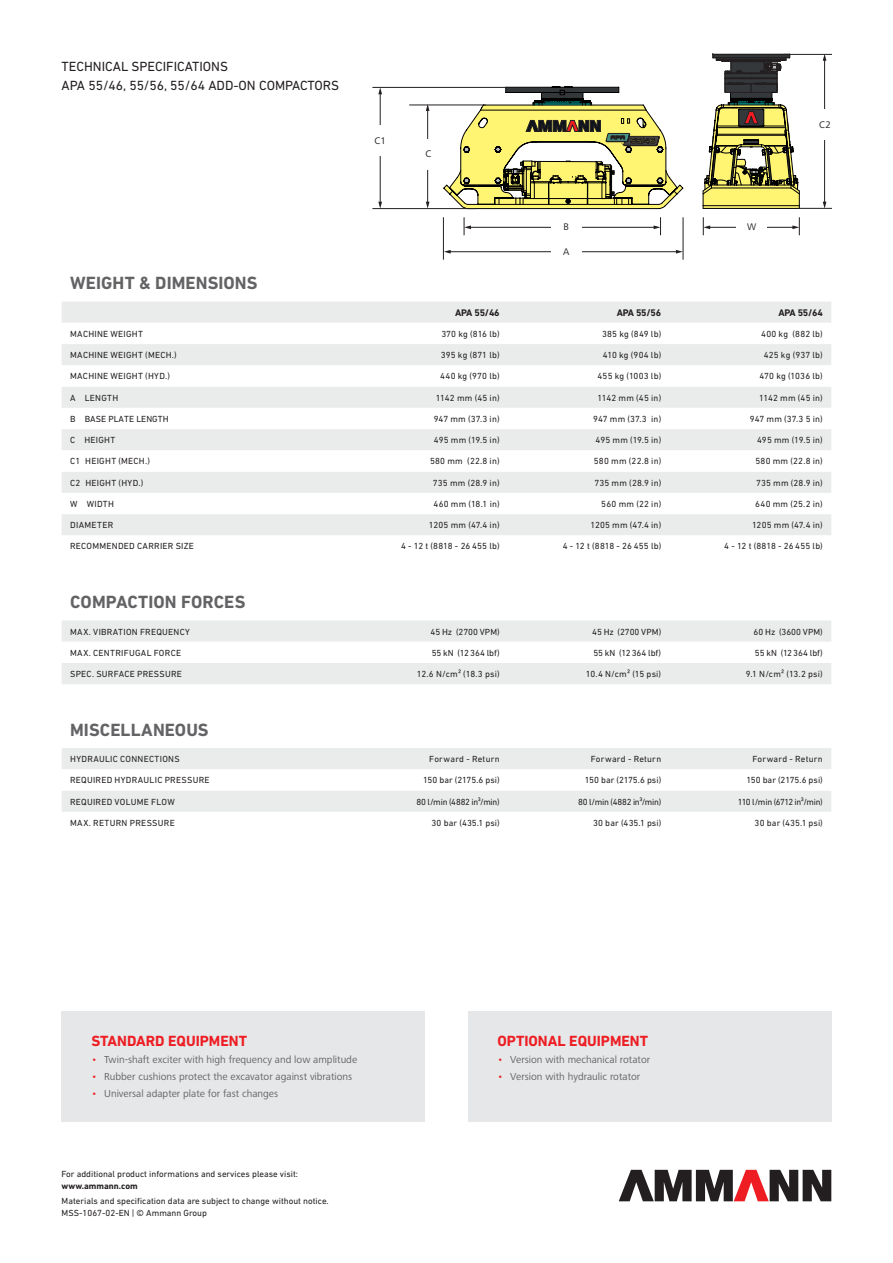
<style>
.page{position:relative;width:893px;height:1263px;background:#fff}
.page>*{position:absolute;margin:0;border:0;box-sizing:border-box;transform-origin:0 0}
.t1{font:700 18px "DIN Next LT Pro";letter-spacing:.005em;color:#636366}
.t2{font:700 15px "DIN Next LT Pro";color:#ee1d23}
.t3{font:13.5px/18.8px "DIN Next LT Pro";color:#231f20}
.t4{font:10.5px "Frutiger Next LTW1 G";color:#636366}
.t5{font:9.9px "Frutiger Next LTW1 G";color:#231f20}
.t6{font:700 9.75px "DIN Next LT Pro";letter-spacing:-.02em;color:#231f20}
.t7{font:9px "DIN Next LT Pro";letter-spacing:.02em;color:#231f20}
.t8{font:9px/12px "DIN Next LT Pro";color:#231f20}
.t9{font:9px "DIN Next LT Pro";letter-spacing:-.025em;color:#231f20}
.t10{font:9px "DIN Next LT Pro";letter-spacing:-.045em;color:#231f20}
.t11{font:700 9px "DIN Next LT Pro";color:#231f20}
.t12{font:9px "DIN Next LT Pro";letter-spacing:.04em;color:#231f20}
.s1{color:#ee1d23}
</style>
<div class="page">
<svg style="left:619px;top:1170px;width:212px;height:31px"></svg>
<div style="left:62px;top:1012px;width:363px;height:110px;background:#e5e7e8"></div>
<div style="left:468px;top:1012px;width:363px;height:110px;background:#e5e7e8"></div>
<div style="left:62px;top:302px;width:769px;height:21px;background:#eaecec"></div>
<svg style="left:62px;top:344px;width:769px;height:191px;fill:#eaecec"></svg>
<div style="left:62px;top:620px;width:769px;height:64px;background:#eaecec"></div>
<svg style="left:62px;top:642px;width:769px;height:21px"></svg>
<div style="left:62px;top:748px;width:769px;height:21px;background:#eaecec"></div>
<div style="left:62px;top:791px;width:769px;height:21px;background:#eaecec"></div>
<hr style="left:703px;top:208px;width:96px;height:1px;background:#000001">
<svg style="left:444px;top:87px;width:239px;height:122px"></svg>
<svg style="left:703px;top:54px;width:97px;height:154px"></svg>
<hr style="left:709px;top:227px;width:85px;height:1px;background:#231f20">
<svg style="left:703px;top:217px;width:7px;height:18px"></svg>
<svg style="left:792px;top:217px;width:8px;height:18px"></svg>
<hr style="left:470px;top:227px;width:185px;height:1px;background:#231f20">
<svg style="left:464px;top:217px;width:7px;height:18px"></svg>
<svg style="left:654px;top:217px;width:7px;height:18px"></svg>
<hr style="left:427px;top:110px;width:1px;height:93px;background:#231f20">
<svg style="left:426px;top:202px;width:3px;height:6px"></svg>
<svg style="left:426px;top:104px;width:3px;height:7px"></svg>
<div style="left:423px;top:139px;width:11px;height:30px;background:#fff"></div>
<hr style="left:380px;top:93px;width:1px;height:110px;background:#231f20">
<svg style="left:378px;top:202px;width:4px;height:6px"></svg>
<svg style="left:378px;top:88px;width:4px;height:6px"></svg>
<hr style="left:372px;top:208px;width:104px;height:1px;background:#231f20">
<hr style="left:372px;top:87px;width:136px;height:1px;background:#231f20">
<div style="left:375px;top:125px;width:11px;height:31px;background:#fff"></div>
<hr style="left:824px;top:59px;width:1px;height:144px;background:#231f20">
<svg style="left:823px;top:202px;width:3px;height:6px"></svg>
<svg style="left:823px;top:55px;width:3px;height:6px"></svg>
<hr style="left:798px;top:208px;width:33px;height:1px;background:#231f20">
<hr style="left:783px;top:54px;width:48px;height:1px;background:#231f20">
<div style="left:820px;top:109px;width:10px;height:31px;background:#fff"></div>
<div style="left:551px;top:222px;width:31px;height:11px;background:#fff"></div>
<hr style="left:449px;top:251px;width:228px;height:1px;background:#231f20">
<svg style="left:444px;top:250px;width:7px;height:4px"></svg>
<svg style="left:676px;top:250px;width:7px;height:4px"></svg>
<hr style="left:443px;top:217px;width:1px;height:43px;background:#231f20">
<hr style="left:683px;top:217px;width:1px;height:43px;background:#231f20">
<div style="left:551px;top:246px;width:31px;height:11px;background:#fff"></div>
<div style="left:736px;top:222px;width:31px;height:11px;background:#fff"></div>
<hr style="left:409px;top:105px;width:77px;height:1px;background:#231f20">
<h3 class="t3" style="left:62px;top:57px;width:279px">TECHNICAL SPECIFICATIONS<br>APA 55/46, 55/56, 55/64 ADD-ON COMPACTORS</h3>
<p class="t5" style="left:375px;top:135px;width:13px">C1</p>
<h1 class="t1" style="left:70px;top:272px;width:189px">WEIGHT &amp; DIMENSIONS</h1>
<p class="t5" style="left:426px;top:148px;width:7px">C</p>
<p class="t5" style="left:819px;top:119px;width:13px">C2</p>
<p class="t5" style="left:564px;top:221px;width:7px">B</p>
<p class="t5" style="left:563px;top:246px;width:8px">A</p>
<p class="t5" style="left:747px;top:221px;width:11px">W</p>
<p class="t6" style="left:455px;top:307px;width:46px">APA 55/46</p>
<p class="t6" style="left:617px;top:307px;width:46px">APA 55/56</p>
<p class="t6" style="left:778px;top:307px;width:46px">APA 55/64</p>
<p class="t7" style="left:70px;top:329px;width:74px">MACHINE WEIGHT</p>
<p class="t7" style="left:441px;top:329px;width:60px">370 kg (816 lb)</p>
<p class="t7" style="left:602px;top:329px;width:61px">385 kg (849 lb)</p>
<p class="t7" style="left:761px;top:329px;width:63px">400 kg (882 lb)</p>
<p class="t7" style="left:70px;top:350px;width:108px">MACHINE WEIGHT (MECH.)</p>
<p class="t7" style="left:441px;top:350px;width:60px">395 kg (871 lb)</p>
<p class="t7" style="left:603px;top:350px;width:60px">410 kg (904 lb)</p>
<p class="t7" style="left:764px;top:350px;width:60px">425 kg (937 lb)</p>
<p class="t7" style="left:70px;top:371px;width:101px">MACHINE WEIGHT (HYD.)</p>
<p class="t7" style="left:440px;top:371px;width:61px">440 kg (970 lb)</p>
<p class="t7" style="left:597px;top:371px;width:65px">455 kg (1003 lb)</p>
<p class="t7" style="left:759px;top:371px;width:65px">470 kg (1036 lb)</p>
<p class="t7" style="left:70px;top:392px;width:50px">A LENGTH</p>
<p class="t7" style="left:436px;top:392px;width:65px">1142 mm (45 in)</p>
<p class="t7" style="left:597px;top:392px;width:65px">1142 mm (45 in)</p>
<p class="t7" style="left:759px;top:392px;width:65px">1142 mm (45 in)</p>
<p class="t7" style="left:70px;top:414px;width:100px">B BASE PLATE LENGTH</p>
<p class="t7" style="left:434px;top:414px;width:67px">947 mm (37.3 in)</p>
<p class="t7" style="left:593px;top:414px;width:70px">947 mm (37.3 in)</p>
<p class="t7" style="left:750px;top:414px;width:74px">947 mm (37.3 5 in)</p>
<p class="t7" style="left:70px;top:435px;width:47px">C HEIGHT</p>
<p class="t7" style="left:434px;top:435px;width:67px">495 mm (19.5 in)</p>
<p class="t7" style="left:595px;top:435px;width:67px">495 mm (19.5 in)</p>
<p class="t7" style="left:757px;top:435px;width:67px">495 mm (19.5 in)</p>
<p class="t7" style="left:70px;top:456px;width:81px">C1 HEIGHT (MECH.)</p>
<p class="t7" style="left:430px;top:456px;width:71px">580 mm (22.8 in)</p>
<p class="t7" style="left:594px;top:456px;width:69px">580 mm (22.8 in)</p>
<p class="t7" style="left:755px;top:456px;width:69px">580 mm (22.8 in)</p>
<p class="t7" style="left:70px;top:477px;width:75px">C2 HEIGHT (HYD.)</p>
<p class="t7" style="left:433px;top:477px;width:68px">735 mm (28.9 in)</p>
<p class="t7" style="left:594px;top:477px;width:68px">735 mm (28.9 in)</p>
<p class="t7" style="left:756px;top:477px;width:68px">735 mm (28.9 in)</p>
<p class="t7" style="left:70px;top:499px;width:45px">W WIDTH</p>
<p class="t7" style="left:433px;top:499px;width:68px">460 mm (18.1 in)</p>
<p class="t7" style="left:601px;top:499px;width:61px">560 mm (22 in)</p>
<p class="t7" style="left:755px;top:499px;width:69px">640 mm (25.2 in)</p>
<p class="t12" style="left:70px;top:520px;width:45px">DIAMETER</p>
<p class="t7" style="left:429px;top:520px;width:72px">1205 mm (47.4 in)</p>
<p class="t7" style="left:591px;top:520px;width:72px">1205 mm (47.4 in)</p>
<p class="t7" style="left:752px;top:520px;width:72px">1205 mm (47.4 in)</p>
<p class="t7" style="left:70px;top:541px;width:125px">RECOMMENDED CARRIER SIZE</p>
<p class="t7" style="left:401px;top:541px;width:100px">4 - 12 t (8818 - 26 455 lb)</p>
<p class="t7" style="left:563px;top:541px;width:100px">4 - 12 t (8818 - 26 455 lb)</p>
<p class="t7" style="left:724px;top:541px;width:100px">4 - 12 t (8818 - 26 455 lb)</p>
<h1 class="t1" style="left:70px;top:591px;width:177px">COMPACTION FORCES</h1>
<p class="t7" style="left:70px;top:626px;width:121px">MAX. VIBRATION FREQUENCY</p>
<p class="t7" style="left:430px;top:626px;width:71px">45 Hz (2700 VPM)</p>
<p class="t7" style="left:592px;top:626px;width:71px">45 Hz (2700 VPM)</p>
<p class="t7" style="left:754px;top:626px;width:71px">60 Hz (3600 VPM)</p>
<p class="t7" style="left:70px;top:647px;width:112px">MAX. CENTRIFUGAL FORCE</p>
<p class="t8" style="left:432px;top:647px;width:69px">55 kN (12364 lbf)</p>
<p class="t8" style="left:593px;top:647px;width:69px">55 kN (12364 lbf)</p>
<p class="t8" style="left:755px;top:647px;width:69px">55 kN (12364 lbf)</p>
<p class="t7" style="left:70px;top:669px;width:113px">SPEC. SURFACE PRESSURE</p>
<p class="t7" style="left:417px;top:669px;width:84px">12.6 N/cm² (18.3 psi)</p>
<p class="t7" style="left:586px;top:669px;width:77px">10.4 N/cm² (15 psi)</p>
<p class="t7" style="left:746px;top:669px;width:78px">9.1 N/cm² (13.2 psi)</p>
<h1 class="t1" style="left:70px;top:719px;width:140px">MISCELLANEOUS</h1>
<p class="t7" style="left:70px;top:754px;width:111px">HYDRAULIC CONNECTIONS</p>
<p class="t7" style="left:429px;top:754px;width:72px">Forward - Return</p>
<p class="t7" style="left:591px;top:754px;width:72px">Forward - Return</p>
<p class="t7" style="left:752px;top:754px;width:72px">Forward - Return</p>
<p class="t7" style="left:70px;top:775px;width:141px">REQUIRED HYDRAULIC PRESSURE</p>
<p class="t7" style="left:423px;top:775px;width:78px">150 bar (2175.6 psi)</p>
<p class="t7" style="left:585px;top:775px;width:78px">150 bar (2175.6 psi)</p>
<p class="t7" style="left:746px;top:775px;width:78px">150 bar (2175.6 psi)</p>
<p class="t7" style="left:70px;top:796px;width:106px">REQUIRED VOLUME FLOW</p>
<p class="t9" style="left:416px;top:796px;width:85px">80 l/min (4882 in³/min)</p>
<p class="t9" style="left:578px;top:796px;width:85px">80 l/min (4882 in³/min)</p>
<p class="t10" style="left:738px;top:796px;width:87px">110 l/min (6712 in³/min)</p>
<p class="t7" style="left:70px;top:818px;width:106px">MAX. RETURN PRESSURE</p>
<p class="t7" style="left:431px;top:818px;width:70px">30 bar (435.1 psi)</p>
<p class="t7" style="left:593px;top:818px;width:70px">30 bar (435.1 psi)</p>
<p class="t7" style="left:755px;top:818px;width:70px">30 bar (435.1 psi)</p>
<h2 class="t2" style="left:91px;top:1032px;width:157px">STANDARD EQUIPMENT</h2>
<p class="t4" style="left:91px;top:1054px;width:267px"><span class="s1">•</span> Twin-shaft exciter with high frequency and low amplitude</p>
<p class="t4" style="left:91px;top:1070px;width:262px"><span class="s1">•</span> Rubber cushions protect the excavator against vibrations</p>
<p class="t4" style="left:91px;top:1087px;width:188px"><span class="s1">•</span> Universal adapter plate for fast changes</p>
<p class="t8" style="left:62px;top:1167px;width:238px">For additional product informations and services please visit:</p>
<p class="t11" style="left:62px;top:1180px;width:78px">www.ammann.com</p>
<p class="t8" style="left:62px;top:1194px;width:269px">Materials and specification data are subject to change without notice.<br>MSS-1067-02-EN | © Ammann Group</p>
<h2 class="t2" style="left:497px;top:1032px;width:152px">OPTIONAL EQUIPMENT</h2>
<p class="t4" style="left:497px;top:1054px;width:154px"><span class="s1">•</span> Version with mechanical rotator</p>
<p class="t4" style="left:497px;top:1070px;width:144px"><span class="s1">•</span> Version with hydraulic rotator</p>
</div>
